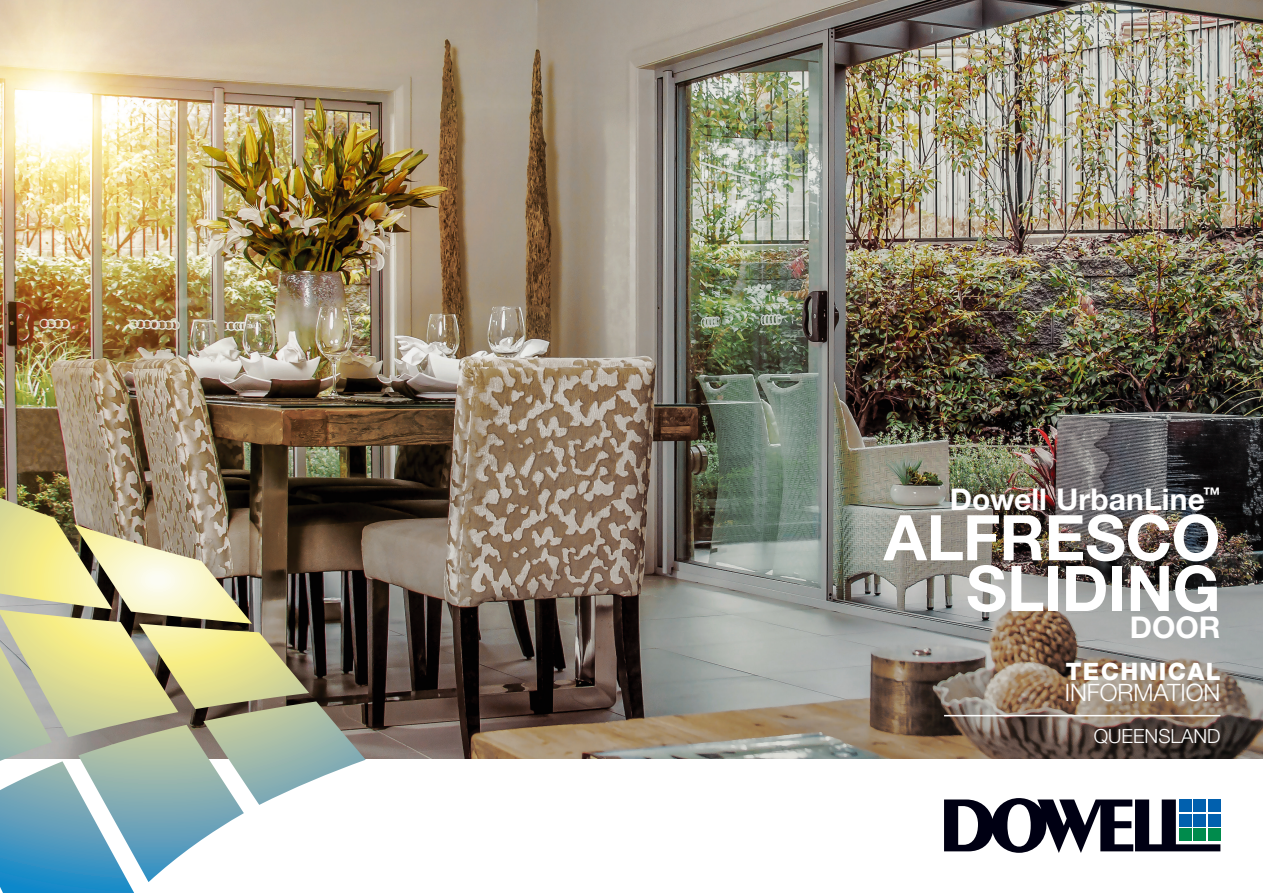
<style>
.page{position:relative;width:1263px;height:893px;background:#fff}
.page>*{position:absolute;margin:0;border:0;box-sizing:border-box;transform-origin:0 0}
.Heading_-_Product_Na{font:700 63px "Helvetica Neue";letter-spacing:-.005em;color:#fff}
.Heading_-_Dowell{font:700 30px "Helvetica Neue";color:#fff}
.Heading_-_Window{font:700 30px "Helvetica Neue";color:#fff}
.t1{font:300 24px "Helvetica Neue";color:#fff}
.t2{font:800 24px "Helvetica Neue";letter-spacing:.06em;color:#fff}
.t3{font:300 19.5px "Helvetica Neue";color:#fff}
</style>
<div class="page">
<img style="left:0;top:0;width:1263px;height:759px">
<svg style="left:0;top:498px;width:366px;height:395px"></svg>
<svg style="left:944px;top:798px;width:276px;height:55px"></svg>
<div style="left:1208px;top:828px;width:12px;height:12px;background:#008b4c"></div>
<div style="left:1208px;top:814px;width:12px;height:12px;background:#0160ae"></div>
<div style="left:1208px;top:800px;width:12px;height:12px;background:#0160ae"></div>
<div style="left:1194px;top:828px;width:12px;height:12px;background:#008b4c"></div>
<div style="left:1194px;top:814px;width:12px;height:12px;background:#0160ae"></div>
<div style="left:1194px;top:800px;width:12px;height:12px;background:#0160ae"></div>
<div style="left:1179px;top:828px;width:13px;height:12px;background:#008b4c"></div>
<div style="left:1179px;top:814px;width:13px;height:12px;background:#0160ae"></div>
<div style="left:1179px;top:800px;width:13px;height:12px;background:#0160ae"></div>
<hr style="left:944px;top:715px;width:276px;height:1px;background:#fff">
<p class="Heading_-_Dowell" style="left:950px;top:480px;width:272px">Dowell UrbanLine<sup>™</sup></p>
<p class="Heading_-_Product_Na" style="left:883px;top:499px;width:338px">ALFRESCO</p>
<p class="Heading_-_Product_Na" style="left:966px;top:550px;width:256px">SLIDING</p>
<p class="Heading_-_Window" style="left:1130px;top:608px;width:92px">DOOR</p>
<p class="t2" style="left:1066px;top:657px;width:156px">TECHNICAL</p>
<p class="t1" style="left:1065px;top:678px;width:157px">INFORMATION</p>
<p class="t3" style="left:1094px;top:724px;width:128px">QUEENSLAND</p>
</div>
